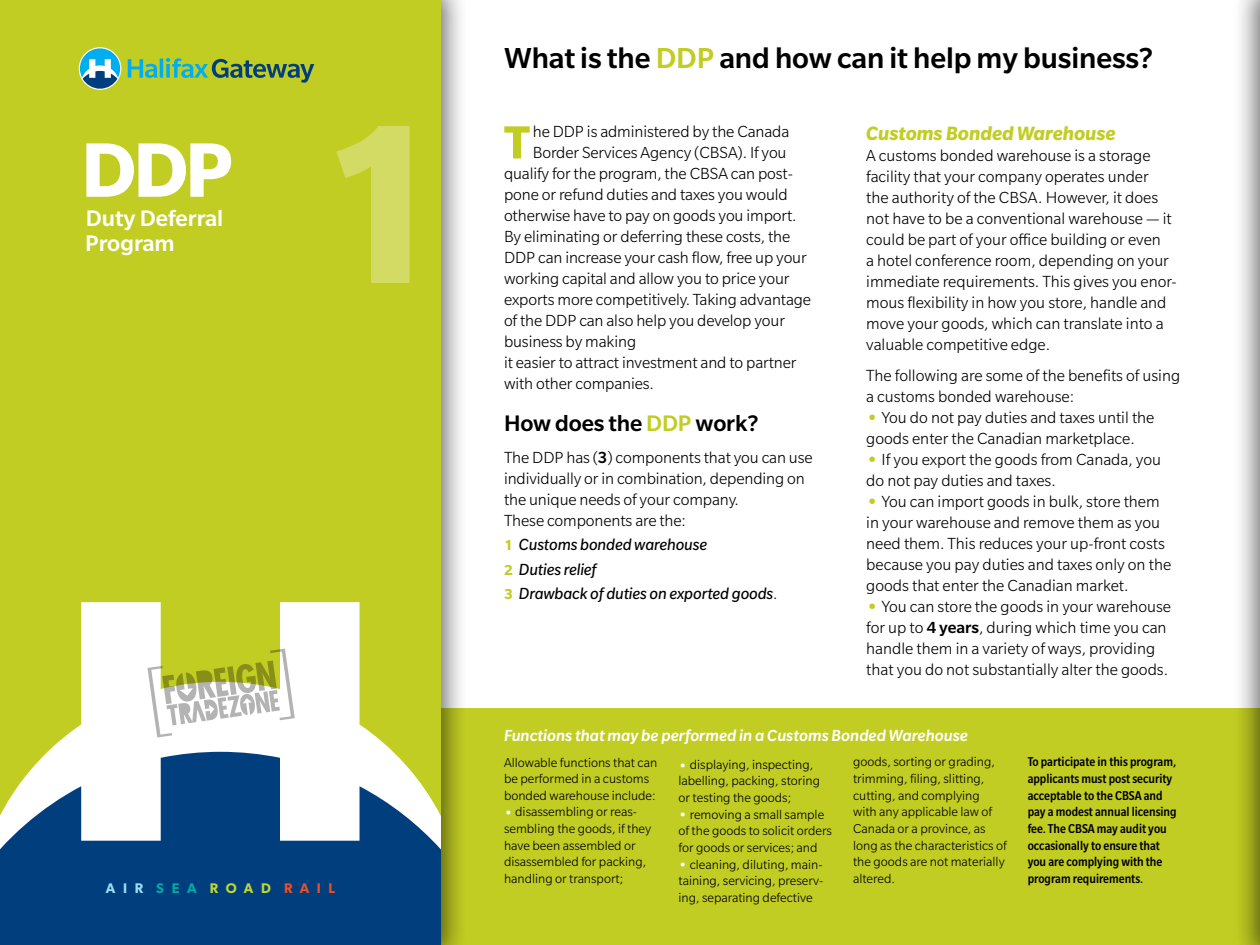
<style>
.page{position:relative;width:1260px;height:945px;background:#fff}
.page>*{position:absolute;margin:0;border:0;box-sizing:border-box;transform-origin:0 0}
.t1{font:700 84px "Slate Pro";color:#fff}
.t2{font:700 50.57px "Slate Pro";color:#c2cd23}
.t3{font:500 31.5px "Slate Pro";letter-spacing:-.005em;color:#000}
.t4{font:500 24.5px/24.5px "Slate Pro";color:#fff}
.t5{font:500 24.5px "Slate Pro";letter-spacing:-.005em;color:#000}
.t6{font:italic 700 21px "Slate Pro";color:#c2cd23}
.t7{font:300 17.5px/21px "Slate Pro";color:#000}
.t8{font:italic 17.5px/24.5px "Slate Pro";letter-spacing:-.005em;color:#000}
.t9{font:italic 500 17.5px "Slate Pro";color:#fff}
.t10{font:300 14px/16.6px "Slate Pro";color:#000}
.t11{font:500 condensed 14px/16.6px "Slate Pro";color:#000}
.t12{font:600 14px "Gibson";color:#c1d82f}
.s1{color:#9ddcf9}
.s2{color:#00aaa6}
.s3{color:#f04e23}
.s4{color:#c2cd23}
.s5{font-weight:500}
.s6{font-weight:700;font-style:normal;font-size:15.75px;color:#c2cd23}
.s7{font-weight:300;font-style:normal}
.s8{font-size:24.5px;color:#c2cd23}
.s9{font-size:17.5px;color:#fff}
</style>
<div class="page">
<div style="left:441px;top:709px;width:819px;height:236px;background:#c2cd23"></div>
<div style="left:0;top:0;width:466px;height:945px;background:#000;opacity:.55"></div>
<svg style="left:0;top:0;width:441px;height:752px;background:#c6d034"></svg>
<svg style="left:0;top:752px;width:441px;height:193px;fill:#003e7e"></svg>
<svg style="left:147px;top:649px;width:148px;height:89px"></svg>
<div style="left:1230px;top:0;width:30px;height:945px;background:#000;opacity:.55"></div>
<svg style="left:128px;top:58px;width:186px;height:25px;background:#82ae51"></svg>
<svg style="left:79px;top:47px;width:42px;height:43px"></svg>
<svg style="left:80px;top:48px;width:40px;height:41px"></svg>
<svg style="left:336px;top:126px;width:74px;height:157px;background:#ccd549"></svg>
<h1 class="t1" style="left:81px;top:124px;width:154px">DDP</h1>
<h3 class="t4" style="left:85px;top:206px;width:140px">Duty Deferral<br>Program</h3>
<p class="t12" style="left:106px;top:880px;width:231px"><span class="s1">A I R</span> <span class="s2">S E A</span> R O A D <span class="s3">R A I L</span></p>
<h3 class="t3" style="left:504px;top:41px;width:651px">What is the <span class="s4">DDP</span> and how can it help my business?</h3>
<h2 class="t2" style="left:504px;top:114px;width:27px">T</h2>
<p class="t7" style="left:533px;top:121px;width:258px">he DDP is administered by the Canada</p>
<p class="t7" style="left:533px;top:142px;width:255px">Border Services Agency (CBSA). If you</p>
<p class="t7" style="left:504px;top:163px;width:291px">qualify for the program, the CBSA can post-</p>
<p class="t7" style="left:504px;top:184px;width:285px">pone or refund duties and taxes you would</p>
<p class="t7" style="left:504px;top:205px;width:294px">otherwise have to pay on goods you import.</p>
<p class="t7" style="left:504px;top:226px;width:288px">By eliminating or deferring these costs, the</p>
<p class="t7" style="left:504px;top:247px;width:304px">DDP can increase your cash flow, free up your</p>
<p class="t7" style="left:504px;top:268px;width:287px">working capital and allow you to price your</p>
<p class="t7" style="left:504px;top:289px;width:309px">exports more competitively. Taking advantage</p>
<p class="t7" style="left:504px;top:310px;width:283px">of the DDP can also help you develop your</p>
<p class="t7" style="left:504px;top:331px;width:134px">business by making</p>
<p class="t7" style="left:504px;top:352px;width:294px">it easier to attract investment and to partner</p>
<p class="t7" style="left:504px;top:373px;width:151px">with other companies.</p>
<h3 class="t5" style="left:504px;top:410px;width:256px">How does the <span class="s4">DDP</span> work?</h3>
<p class="t7" style="left:504px;top:447px;width:310px">The DDP has (<span class="s5">3</span>) components that you can use individually or in combination, depending on the unique needs of your company.<br>These components are the:</p>
<p class="t8" style="left:504px;top:533px;width:275px"><span class="s6">1</span> Customs bonded warehouse<br><span class="s6">2</span> Duties relief<br><span class="s6">3</span> Drawback of duties on exported goods<span class="s7">.</span></p>
<p class="t6" style="left:866px;top:122px;width:251px">Customs Bonded Warehouse</p>
<p class="t7" style="left:866px;top:145px;width:312px">A customs bonded warehouse is a storage facility that your company operates under<br>the authority of the CBSA. However, it does not have to be a conventional warehouse — it could be part of your office building or even<br>a hotel conference room, depending on your immediate requirements. This gives you enor&shy;mous flexibility in how you store, handle and move your goods, which can translate into a valuable competitive edge.</p>
<p class="t7" style="left:866px;top:365px;width:316px">The following are some of the benefits of using a customs bonded warehouse:</p>
<p class="t7" style="left:866px;top:407px;width:290px"><span class="s8">•</span> You do not pay duties and taxes until the goods enter the Canadian marketplace.</p>
<p class="t7" style="left:866px;top:449px;width:296px"><span class="s8">•</span> If you export the goods from Canada, you do not pay duties and taxes.</p>
<p class="t7" style="left:866px;top:491px;width:306px"><span class="s8">•</span> You can import goods in bulk, store them in your warehouse and remove them as you need them. This reduces your up-front costs because you pay duties and taxes only on the goods that enter the Canadian market.</p>
<p class="t7" style="left:866px;top:596px;width:306px"><span class="s8">•</span> You can store the goods in your warehouse for up to <span class="s5">4 years</span>, during which time you can handle them in a variety of ways, providing that you do not substantially alter the goods.</p>
<p class="t9" style="left:504px;top:726px;width:465px">Functions that may be performed in a Customs Bonded Warehouse</p>
<p class="t10" style="left:504px;top:754px;width:155px">Allowable functions that can be performed in a customs bonded warehouse include:</p>
<p class="t10" style="left:504px;top:804px;width:149px"><span class="s9">•</span> disassembling or reas&shy;sembling the goods, if they have been assembled or disassembled for packing, handling or transport;</p>
<p class="t10" style="left:679px;top:756px;width:143px"><span class="s9">•</span> displaying, inspecting, labelling, packing, storing or testing the goods;</p>
<p class="t10" style="left:679px;top:806px;width:155px"><span class="s9">•</span> removing a small sample of the goods to solicit orders for goods or services; and</p>
<p class="t10" style="left:679px;top:856px;width:146px;text-align:justify"><span class="s9">•</span> cleaning, diluting, main&shy;taining, servicing, preserv&shy;ing, separating defective</p>
<p class="t10" style="left:853px;top:754px;width:155px">goods, sorting or grading, trimming, filing, slitting, cutting, and complying with any applicable law of<br>Canada or a province, as long as the characteristics of the goods are not materially altered.</p>
<p class="t11" style="left:1028px;top:754px;width:150px">To participate in this program, applicants must post security acceptable to the CBSA and pay a modest annual licensing fee. The CBSA may audit you occasionally to ensure that you are complying with the program requirements.</p>
</div>
